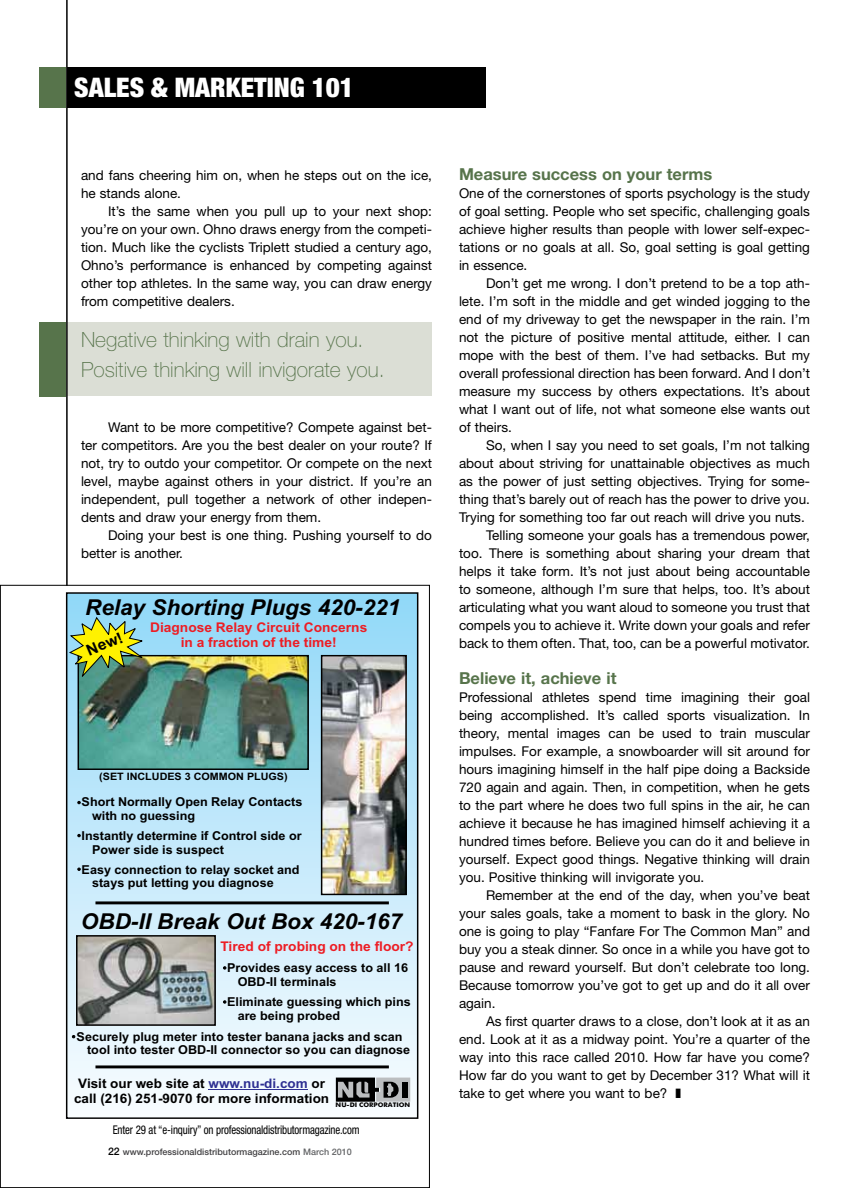
<style>
.page{position:relative;width:864px;height:1188px;background:#fff}
.page>*{position:absolute;margin:0;border:0;box-sizing:border-box;transform-origin:0 0}
.t1{font:900 condensed 27px "Helvetica Neue LT Std";color:#fff}
.t2{font:italic 700 21.9px "Arial";color:#000}
.t3{font:100 21px/30px "Helvetica Neue LT Std";color:#57744b}
.t4{font:700 16.5px "Helvetica Neue LT Std";color:#57744b}
.t5{font:700 15.45px "Arial";color:#000}
.t6{font:13.5px/18px "Helvetica Neue LT Std";color:#000;text-align:justify}
.t7{font:700 13.35px/15px "Arial";color:#ed1d24;text-align:center}
.t8{font:700 13.2px/14.7px "Arial";color:#000;text-align:center}
.t9{font:700 12.3px/13.6px "Arial";color:#000}
.t10{font:condensed 12px "Helvetica Neue LT Std";letter-spacing:-.015em;color:#000;scale:.91 1}
.t11{font:700 10.2px "Arial";color:#000;scale:1.05 1}
.t12{font:500 9px "Helvetica Neue LT Std";color:#414042}
.t13{font:500 6.3px "Futura BT";color:#000;scale:1.06 1}
.s1{color:#2e3092}
.s2{font-size:10.5px;color:#000}
.s3{color:#636466}
</style>
<div class="page">
<div style="left:39px;top:68px;width:27px;height:40px;background:#57744b"></div>
<div style="left:67px;top:68px;width:419px;height:40px;background:#000"></div>
<div style="left:68px;top:322px;width:364px;height:74px;background:#dbded5"></div>
<div style="left:39px;top:322px;width:27px;height:74px;background:#57744b"></div>
<div style="left:67px;top:593px;width:351px;height:525px;background:linear-gradient(to bottom,#90d6f5,#f8fbfe)"></div>
<img style="left:80px;top:657px;width:227px;height:111px">
<hr style="left:95px;top:901px;width:294px;height:3px;background:#000">
<hr style="left:209px;top:1090px;width:99px;height:1px;background:#2e3092">
<svg style="left:336px;top:1078px;width:74px;height:24px"></svg>
<hr style="left:95px;top:1065px;width:294px;height:3px;background:#000">
<img style="left:78px;top:937px;width:136px;height:87px">
<img style="left:323px;top:657px;width:82px;height:236px">
<div style="left:78px;top:655px;width:231px;height:115px;border:1px solid #000"></div>
<div style="left:321px;top:655px;width:86px;height:240px;border:1px solid #000"></div>
<div style="left:76px;top:935px;width:140px;height:91px;border:1px solid #000"></div>
<svg style="left:69px;top:617px;width:75px;height:61px"></svg>
<hr style="left:66px;top:0;width:2px;height:586px;background:#000">
<h1 class="t1" style="left:74px;top:71px;width:281px">SALES &amp; MARKETING 101</h1>
<p class="t6" style="left:81px;top:166px;width:353px">and fans cheering him on, when he steps out on the ice, he stands alone.</p>
<p class="t6" style="left:81px;top:202px;width:353px;text-indent:27px">It’s the same when you pull up to your next shop: you’re on your own. Ohno draws energy from the competi&shy;tion. Much like the cyclists Triplett studied a century ago, Ohno’s performance is enhanced by competing against other top athletes. In the same way, you can draw energy from competitive dealers.</p>
<h3 class="t3" style="left:81px;top:324px;width:305px">Negative thinking with drain you.<br>Positive thinking will invigorate you.</h3>
<p class="t6" style="left:81px;top:418px;width:353px;text-indent:27px">Want to be more competitive? Compete against bet&shy;ter competitors. Are you the best dealer on your route? If not, try to outdo your competitor. Or compete on the next level, maybe against others in your district. If you’re an independent, pull together a network of other indepen&shy;dents and draw your energy from them.</p>
<p class="t6" style="left:81px;top:526px;width:352px;text-indent:27px">Doing your best is one thing. Pushing yourself to do better is another.</p>
<h2 class="t2" style="left:85px;top:593px;width:317px">Relay Shorting Plugs 420-221</h2>
<p class="t5" style="left:84px;top:641px;width:39px;rotate:-22deg">New!</p>
<p class="t7" style="left:150px;top:621px;width:219px">Diagnose Relay Circuit Concerns in a fraction of the time!</p>
<p class="t11" style="left:99px;top:770px;width:181px">(SET INCLUDES 3 COMMON PLUGS)</p>
<p class="t9" style="left:92px;top:797px;width:212px;text-indent:-11px">Short Normally Open Relay Contacts with no guessing</p>
<p class="t9" style="left:92px;top:830px;width:211px;text-indent:-11px">Instantly determine if Control side or<br>Power side is suspect</p>
<p class="t9" style="left:92px;top:864px;width:209px;text-indent:-11px">Easy connection to relay socket and stays put letting you diagnose</p>
<h2 class="t2" style="left:81px;top:907px;width:323px">OBD-II Break Out Box 420-167</h2>
<p class="t7" style="left:220px;top:940px;width:195px">Tired of probing on the floor?</p>
<p class="t9" style="left:238px;top:962px;width:172px;text-indent:-11px">Provides easy access to all 16<br>OBD-II terminals</p>
<p class="t9" style="left:238px;top:996px;width:175px;text-indent:-11px">Eliminate guessing which pins are being probed</p>
<p class="t9" style="left:87px;top:1031px;width:325px;text-indent:-11px">Securely plug meter into tester banana jacks and scan tool into tester OBD-II connector so you can diagnose</p>
<p class="t8" style="left:74px;top:1078px;width:257px">Visit our web site at <span class="s1">www.nu-di.com</span> or call (216) 251-9070 for more information</p>
<p class="t13" style="left:336px;top:1101px;width:72px">NU-DI CORPORATION</p>
<p class="t10" style="left:113px;top:1122px;width:273px">Enter 29 at “e-inquiry” on professionaldistributormagazine.com</p>
<p class="t12" style="left:108px;top:1146px;width:245px"><span class="s2">22</span> www.professionaldistributormagazine.com <span class="s3">March 2010</span></p>
<p class="t4" style="left:459px;top:164px;width:255px">Measure success on your terms</p>
<p class="t6" style="left:459px;top:184px;width:353px">One of the cornerstones of sports psychology is the study of goal setting. People who set specific, challenging goals achieve higher results than people with lower self-expec&shy;tations or no goals at all. So, goal setting is goal getting in essence.</p>
<p class="t6" style="left:459px;top:274px;width:353px;text-indent:27px">Don’t get me wrong. I don’t pretend to be a top ath&shy;lete. I’m soft in the middle and get winded jogging to the end of my driveway to get the newspaper in the rain. I’m not the picture of positive mental attitude, either. I can mope with the best of them. I’ve had setbacks. But my overall professional direction has been forward. And I don’t measure my success by others expectations. It’s about what I want out of life, not what someone else wants out of theirs.</p>
<p class="t6" style="left:486px;top:436px;width:326px">So, when I say you need to set goals, I’m not talking</p>
<p class="t6" style="left:459px;top:454px;width:352px">about about striving for unattainable objectives as much</p>
<p class="t6" style="left:459px;top:472px;width:352px">as the power of just setting objectives. Trying for some-</p>
<p class="t6" style="left:459px;top:490px;width:352px">thing that’s barely out of reach has the power to drive you.</p>
<p class="t6" style="left:459px;top:508px;width:347px">Trying for something too far out reach will drive you nuts.</p>
<p class="t6" style="left:486px;top:526px;width:325px">Telling someone your goals has a tremendous power,</p>
<p class="t6" style="left:459px;top:544px;width:353px">too. There is something about sharing your dream that</p>
<p class="t6" style="left:459px;top:562px;width:353px">helps it take form. It’s not just about being accountable</p>
<p class="t6" style="left:459px;top:580px;width:352px">to someone, although I’m sure that helps, too. It’s about</p>
<p class="t6" style="left:459px;top:598px;width:353px">articulating what you want aloud to someone you trust that</p>
<p class="t6" style="left:459px;top:616px;width:352px">compels you to achieve it. Write down your goals and refer</p>
<p class="t6" style="left:459px;top:634px;width:352px">back to them often. That, too, can be a powerful motivator.</p>
<p class="t4" style="left:459px;top:668px;width:159px">Believe it, achieve it</p>
<p class="t6" style="left:459px;top:688px;width:353px">Professional athletes spend time imagining their goal being accomplished. It’s called sports visualization. In theory, mental images can be used to train muscular impulses. For example, a snowboarder will sit around for hours imagining himself in the half pipe doing a Backside 720 again and again. Then, in competition, when he gets to the part where he does two full spins in the air, he can achieve it because he has imagined himself achieving it a hundred times before. Believe you can do it and believe in yourself. Expect good things. Negative thinking will drain you. Positive thinking will invigorate you.</p>
<p class="t6" style="left:459px;top:886px;width:353px;text-indent:27px">Remember at the end of the day, when you’ve beat your sales goals, take a moment to bask in the glory. No one is going to play “Fanfare For The Common Man” and buy you a steak dinner. So once in a while you have got to pause and reward yourself. But don’t celebrate too long.<br>Because tomorrow you’ve got to get up and do it all over again.</p>
<p class="t6" style="left:459px;top:1012px;width:353px;text-indent:27px">As first quarter draws to a close, don’t look at it as an end. Look at it as a midway point. You’re a quarter of the way into this race called 2010. How far have you come?<br>How far do you want to get by December 31? What will it take to get where you want to be? ❚</p>
</div>
